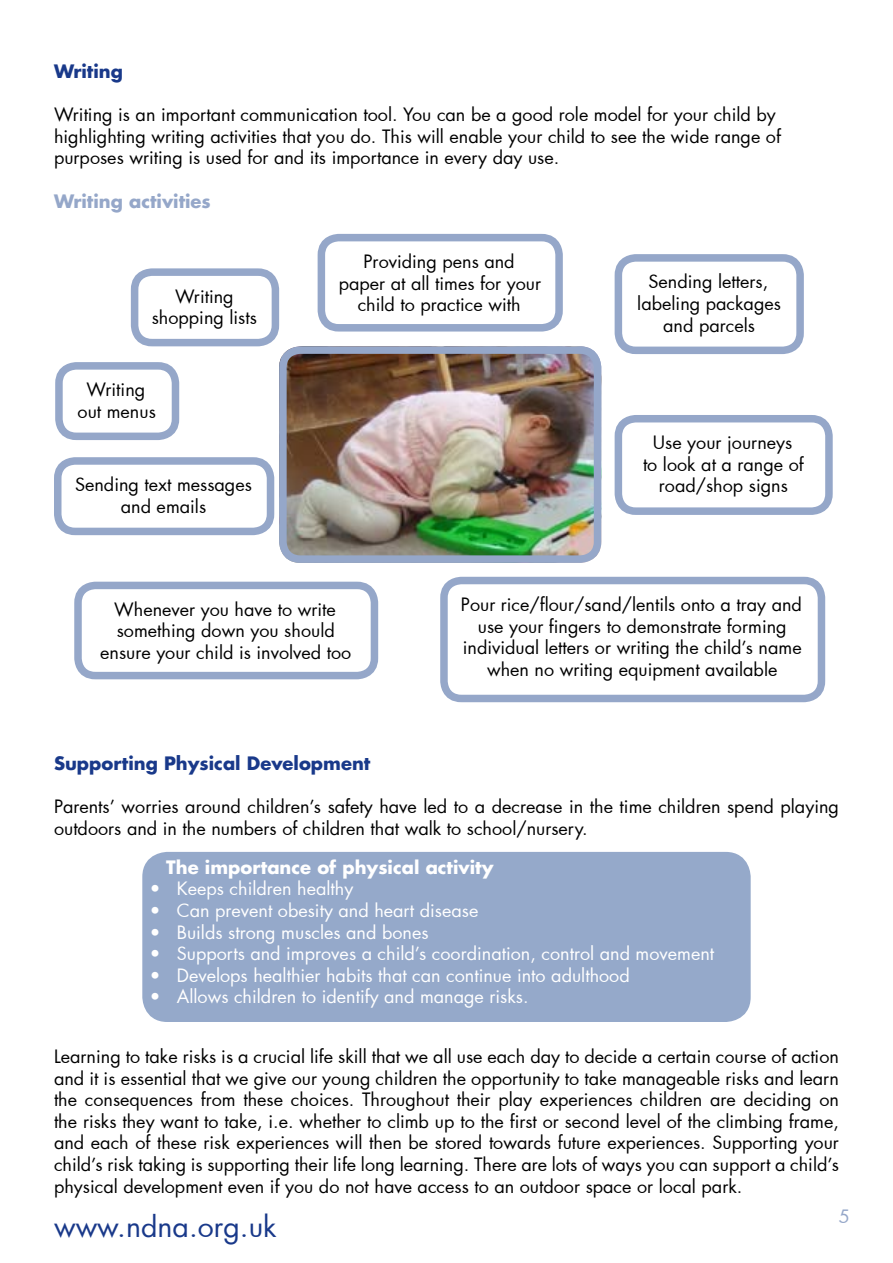
<style>
.page{position:relative;width:893px;height:1263px;background:#fff}
.page>*{position:absolute;margin:0;border:0;box-sizing:border-box;transform-origin:0 0}
.t1{font:28.5px "Futura";color:#19398a}
.t2{font:18px/21.6px "Futura";color:#000;text-align:center}
.t3{font:18px "Futura";color:#fff}
.t4{font:700 18px "Futura";color:#19398a}
.t5{font:700 18px "Futura";color:#fff}
.t6{font:700 18px "Futura";color:#95a7c9}
.t7{font:18px "Futura";color:#95a7c9}
</style>
<div class="page">
<div style="left:146px;top:856px;width:601px;height:162px;background:#95a9ca;border-radius:21px"></div>
<div style="left:142px;top:852px;width:609px;height:170px;border:8px solid #95a9ca;border-radius:21px"></div>
<div style="left:74px;top:582px;width:304px;height:97px;border:8px solid #95a7c9;border-radius:18px"></div>
<div style="left:615px;top:415px;width:218px;height:100px;border:8px solid #95a7c9;border-radius:18px"></div>
<div style="left:440px;top:577px;width:385px;height:125px;border:8px solid #95a7c9;border-radius:18px"></div>
<div style="left:131px;top:268px;width:148px;height:78px;border:8px solid #95a7c9;border-radius:18px"></div>
<div style="left:55px;top:362px;width:124px;height:78px;border:8px solid #95a7c9;border-radius:18px"></div>
<div style="left:615px;top:254px;width:189px;height:100px;border:8px solid #95a7c9;border-radius:18px"></div>
<div style="left:54px;top:457px;width:220px;height:78px;border:8px solid #95a7c9;border-radius:18px"></div>
<div style="left:318px;top:234px;width:245px;height:98px;border:8px solid #95a7c9;border-radius:18px"></div>
<img style="left:288px;top:355px;width:304px;height:199px">
<div style="left:279px;top:346px;width:322px;height:217px;border:8px solid #95a7c9;border-radius:18px"></div>
<p class="t4" style="left:54px;top:59px;width:70px">Writing</p>
<p class="t2" style="left:54px;top:105px;width:728px;text-align:left">Writing is an important communication tool. You can be a good role model for your child by highlighting writing activities that you do. This will enable your child to see the wide range of purposes writing is used for and its importance in every day use.</p>
<p class="t6" style="left:54px;top:189px;width:158px">Writing activities</p>
<p class="t2" style="left:152px;top:287px;width:107px">Writing shopping lists</p>
<p class="t2" style="left:78px;top:380px;width:80px">Writing out menus</p>
<p class="t2" style="left:75px;top:475px;width:178px">Sending text messages and emails</p>
<p class="t2" style="left:339px;top:252px;width:204px">Providing pens and<br>paper at all times for your child to practice with</p>
<p class="t2" style="left:637px;top:272px;width:145px">Sending letters, labeling packages and parcels</p>
<p class="t2" style="left:643px;top:433px;width:162px">Use your journeys<br>to look at a range of road/shop signs</p>
<p class="t2" style="left:100px;top:600px;width:253px">Whenever you have to write something down you should ensure your child is involved too</p>
<p class="t2" style="left:461px;top:595px;width:343px">Pour rice/flour/sand/lentils onto a tray and use your fingers to demonstrate forming individual letters or writing the child’s name when no writing equipment available</p>
<p class="t4" style="left:54px;top:751px;width:318px">Supporting Physical Development</p>
<p class="t2" style="left:54px;top:797px;width:786px;text-align:left">Parents’ worries around children’s safety have led to a decrease in the time children spend playing outdoors and in the numbers of children that walk to school/nursery.</p>
<p class="t5" style="left:166px;top:855px;width:329px">The importance of physical activity</p>
<p class="t3" style="left:150px;top:881px;width:205px">• Keeps children healthy</p>
<p class="t3" style="left:150px;top:903px;width:330px">• Can prevent obesity and heart disease</p>
<p class="t3" style="left:150px;top:924px;width:280px">• Builds strong muscles and bones</p>
<p class="t3" style="left:150px;top:946px;width:566px">• Supports and improves a child’s coordination, control and movement</p>
<p class="t3" style="left:150px;top:968px;width:481px">• Develops healthier habits that can continue into adulthood</p>
<p class="t3" style="left:150px;top:989px;width:380px">• Allows children to identify and manage risks.</p>
<p class="t2" style="left:54px;top:1047px;width:786px;text-align:justify">Learning to take risks is a crucial life skill that we all use each day to decide a certain course of action and it is essential that we give our young children the opportunity to take manageable risks and learn the consequences from these choices. Throughout their play experiences children are deciding on the risks they want to take, i.e. whether to climb up to the first or second level of the climbing frame, and each of these risk experiences will then be stored towards future experiences. Supporting your child’s risk taking is supporting their life long learning. There are lots of ways you can support a child’s physical development even if you do not have access to an outdoor space or local park.</p>
<h1 class="t1" style="left:54px;top:1214px;width:224px">www.ndna.org.uk</h1>
<p class="t7" style="left:839px;top:1209px;width:13px">5</p>
</div>
